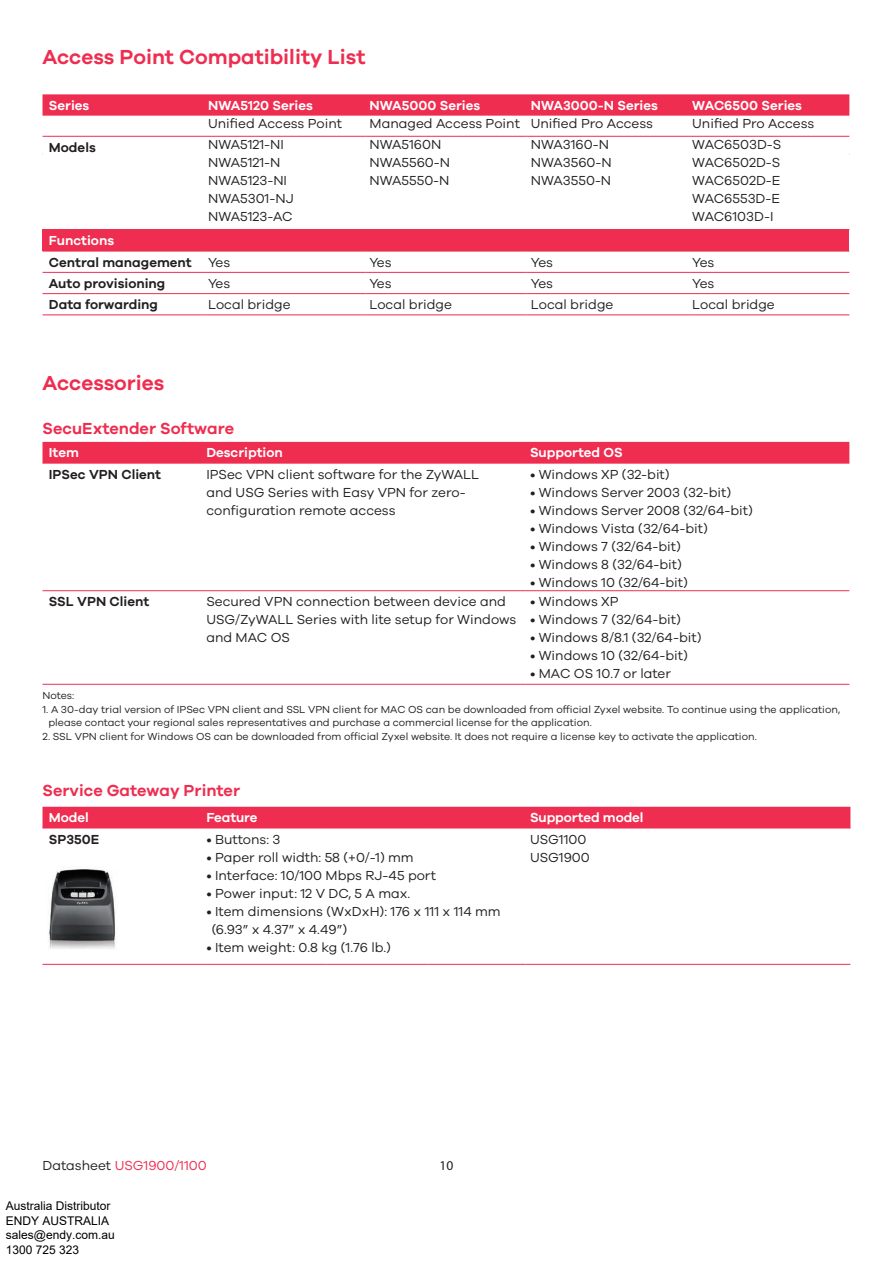
<style>
.page{position:relative;width:893px;height:1263px;background:#fff}
.page>*{position:absolute;margin:0;border:0;box-sizing:border-box;transform-origin:0 0}
.t1{font:600 21px "Galano Grotesque";color:#ee2d50}
.t2{font:600 16.5px "Galano Grotesque";color:#ee2d50}
.t3{font:13.5px/18px "Galano Grotesque";color:#231f20}
.t4{font:600 13.5px "Galano Grotesque";color:#fff}
.t5{font:600 13.5px/21.3px "Galano Grotesque";color:#231f20}
.t6{font:13.5px "Galano Grotesque";color:#ee2d50}
.t7{font:13.5px "Myriad Pro";color:#231f20}
.t8{font:12px/14.4px "Arial";color:#000}
.t9{font:10.5px/13.5px "Galano Grotesque";color:#231f20}
.s1{color:#fff}
.s2{font-weight:400}
.s3{color:#231f20}
</style>
<div class="page">
<div style="left:43px;top:807px;width:807px;height:21px;background:#ee2d50"></div>
<svg style="left:43px;top:963px;width:807px;height:1px"></svg>
<hr style="left:43px;top:828px;width:159px;height:1px;background:#ee2d50">
<hr style="left:202px;top:828px;width:125px;height:1px;background:#ee2d50">
<hr style="left:327px;top:828px;width:101px;height:1px;background:#ee2d50">
<hr style="left:428px;top:828px;width:98px;height:1px;background:#ee2d50">
<hr style="left:526px;top:828px;width:324px;height:1px;background:#ee2d50">
<hr style="left:43px;top:964px;width:159px;height:1px;background:#ee2d50">
<hr style="left:202px;top:964px;width:125px;height:1px;background:#ee2d50">
<hr style="left:327px;top:964px;width:101px;height:1px;background:#ee2d50">
<hr style="left:428px;top:964px;width:98px;height:1px;background:#ee2d50">
<hr style="left:526px;top:964px;width:324px;height:1px;background:#ee2d50">
<img style="left:49px;top:868px;width:67px;height:81px">
<svg style="left:43px;top:94px;width:806px;height:22px;background:#e35"></svg>
<svg style="left:43px;top:229px;width:806px;height:86px"></svg>
<div style="left:43px;top:230px;width:806px;height:21px;background:#ee2d50"></div>
<hr style="left:43px;top:136px;width:161px;height:1px;background:#ee2d50">
<hr style="left:204px;top:136px;width:161px;height:1px;background:#ee2d50">
<hr style="left:365px;top:136px;width:162px;height:1px;background:#ee2d50">
<hr style="left:527px;top:136px;width:161px;height:1px;background:#ee2d50">
<hr style="left:688px;top:136px;width:161px;height:1px;background:#ee2d50">
<hr style="left:43px;top:251px;width:161px;height:1px;background:#ee2d50">
<hr style="left:204px;top:251px;width:161px;height:1px;background:#ee2d50">
<hr style="left:365px;top:251px;width:162px;height:1px;background:#ee2d50">
<hr style="left:527px;top:251px;width:161px;height:1px;background:#ee2d50">
<hr style="left:688px;top:251px;width:161px;height:1px;background:#ee2d50">
<hr style="left:43px;top:272px;width:161px;height:1px;background:#ee2d50">
<hr style="left:204px;top:272px;width:161px;height:1px;background:#ee2d50">
<hr style="left:365px;top:272px;width:162px;height:1px;background:#ee2d50">
<hr style="left:527px;top:272px;width:161px;height:1px;background:#ee2d50">
<hr style="left:688px;top:272px;width:161px;height:1px;background:#ee2d50">
<hr style="left:43px;top:293px;width:161px;height:1px;background:#ee2d50">
<hr style="left:43px;top:315px;width:161px;height:1px;background:#ee2d50">
<hr style="left:204px;top:293px;width:161px;height:1px;background:#ee2d50">
<hr style="left:204px;top:315px;width:161px;height:1px;background:#ee2d50">
<hr style="left:365px;top:293px;width:162px;height:1px;background:#ee2d50">
<hr style="left:365px;top:315px;width:162px;height:1px;background:#ee2d50">
<hr style="left:527px;top:293px;width:161px;height:1px;background:#ee2d50">
<hr style="left:527px;top:315px;width:161px;height:1px;background:#ee2d50">
<hr style="left:688px;top:293px;width:161px;height:1px;background:#ee2d50">
<hr style="left:688px;top:315px;width:161px;height:1px;background:#ee2d50">
<div style="left:43px;top:442px;width:806px;height:21px;background:#ee2d50"></div>
<svg style="left:43px;top:591px;width:806px;height:93px"></svg>
<hr style="left:43px;top:463px;width:159px;height:1px;background:#ee2d50">
<hr style="left:202px;top:463px;width:324px;height:1px;background:#ee2d50">
<hr style="left:526px;top:463px;width:323px;height:1px;background:#ee2d50">
<hr style="left:43px;top:590px;width:159px;height:1px;background:#ee2d50">
<hr style="left:202px;top:590px;width:324px;height:1px;background:#ee2d50">
<hr style="left:526px;top:590px;width:323px;height:1px;background:#ee2d50">
<hr style="left:43px;top:684px;width:159px;height:1px;background:#ee2d50">
<hr style="left:202px;top:684px;width:324px;height:1px;background:#ee2d50">
<hr style="left:526px;top:684px;width:323px;height:1px;background:#ee2d50">
<h1 class="t1" style="left:43px;top:44px;width:325px">Access Point Compatibility List</h1>
<p class="t4" style="left:49px;top:97px;width:42px">Series</p>
<p class="t4" style="left:208px;top:97px;width:106px">NWA5120 Series</p>
<p class="t4" style="left:369px;top:97px;width:112px">NWA5000 Series</p>
<p class="t4" style="left:531px;top:97px;width:129px">NWA3000-N Series</p>
<p class="t4" style="left:692px;top:97px;width:111px">WAC6500 Series</p>
<p class="t3" style="left:208px;top:114px;width:136px">Unified Access Point</p>
<p class="t3" style="left:531px;top:114px;width:124px;text-indent:-161px">Managed Access Point Unified Pro Access<br>Point</p>
<p class="t3" style="left:692px;top:114px;width:124px">Unified Pro Access</p>
<p class="t5" style="left:49px;top:136px;width:48px">Models</p>
<p class="t3" style="left:208px;top:135px;width:77px">NWA5121-NI</p>
<p class="t3" style="left:692px;top:132px;width:36px">Point</p>
<p class="t3" style="left:208px;top:153px;width:87px">NWA5121-N<br>NWA5123-NI<br>NWA5301-NJ<br>NWA5123-AC</p>
<p class="t3" style="left:369px;top:135px;width:82px">NWA5160N<br>NWA5560-N<br>NWA5550-N</p>
<p class="t3" style="left:531px;top:135px;width:82px">NWA3160-N<br>NWA3560-N<br>NWA3550-N</p>
<p class="t3" style="left:692px;top:135px;width:90px;text-align:justify">WAC6503D-S WAC6502D-S WAC6502D-E WAC6553D-E WAC6103D-I</p>
<p class="t5" style="left:49px;top:230px;width:183px"><span class="s1">Functions<br></span>Central management <span class="s2">Yes</span></p>
<p class="t3" style="left:369px;top:253px;width:24px">Yes</p>
<p class="t3" style="left:531px;top:253px;width:24px">Yes</p>
<p class="t3" style="left:692px;top:253px;width:24px">Yes</p>
<p class="t5" style="left:49px;top:272px;width:118px">Auto provisioning</p>
<p class="t3" style="left:208px;top:274px;width:24px">Yes</p>
<p class="t3" style="left:369px;top:274px;width:24px">Yes</p>
<p class="t3" style="left:531px;top:274px;width:24px">Yes</p>
<p class="t3" style="left:692px;top:274px;width:24px">Yes</p>
<p class="t5" style="left:49px;top:293px;width:111px">Data forwarding</p>
<p class="t3" style="left:208px;top:295px;width:84px">Local bridge</p>
<p class="t3" style="left:369px;top:295px;width:84px">Local bridge</p>
<p class="t3" style="left:531px;top:295px;width:84px">Local bridge</p>
<p class="t3" style="left:692px;top:295px;width:84px">Local bridge</p>
<h1 class="t1" style="left:43px;top:370px;width:123px">Accessories</h1>
<p class="t2" style="left:43px;top:418px;width:193px">SecuExtender Software</p>
<p class="t4" style="left:49px;top:445px;width:31px">Item</p>
<p class="t4" style="left:206px;top:445px;width:78px">Description</p>
<p class="t4" style="left:530px;top:445px;width:94px">Supported OS</p>
<p class="t5" style="left:49px;top:463px;width:114px">IPSec VPN Client</p>
<p class="t3" style="left:206px;top:465px;width:274px">IPSec VPN client software for the ZyWALL and USG Series with Easy VPN for zero&shy;configuration remote access</p>
<p class="t3" style="left:530px;top:465px;width:141px">• Windows XP (32-bit)</p>
<p class="t3" style="left:530px;top:483px;width:203px">• Windows Server 2003 (32-bit)</p>
<p class="t3" style="left:530px;top:501px;width:224px">• Windows Server 2008 (32/64-bit)</p>
<p class="t3" style="left:530px;top:519px;width:179px">• Windows Vista (32/64-bit)</p>
<p class="t3" style="left:530px;top:537px;width:152px">• Windows 7 (32/64-bit)</p>
<p class="t3" style="left:530px;top:555px;width:153px">• Windows 8 (32/64-bit)</p>
<p class="t3" style="left:530px;top:573px;width:159px">• Windows 10 (32/64-bit)</p>
<p class="t5" style="left:49px;top:591px;width:102px">SSL VPN Client</p>
<p class="t3" style="left:206px;top:592px;width:312px">Secured VPN connection between device and<br>USG/ZyWALL Series with lite setup for Windows and MAC OS</p>
<p class="t3" style="left:530px;top:592px;width:90px">• Windows XP</p>
<p class="t3" style="left:530px;top:610px;width:152px">• Windows 7 (32/64-bit)</p>
<p class="t3" style="left:530px;top:628px;width:173px">• Windows 8/8.1 (32/64-bit)</p>
<p class="t3" style="left:530px;top:646px;width:159px">• Windows 10 (32/64-bit)</p>
<p class="t3" style="left:530px;top:664px;width:142px">• MAC OS 10.7 or later</p>
<p class="t9" style="left:43px;top:689px;width:33px">Notes:</p>
<p class="t9" style="left:48px;top:702px;width:793px;text-indent:-6px">1. A 30-day trial version of IPSec VPN client and SSL VPN client for MAC OS can be downloaded from official Zyxel website. To continue using the application, please contact your regional sales representatives and purchase a commercial license for the application.</p>
<p class="t9" style="left:43px;top:729px;width:716px">2. SSL VPN client for Windows OS can be downloaded from official Zyxel website. It does not require a license key to activate the application.</p>
<p class="t2" style="left:43px;top:781px;width:199px">Service Gateway Printer</p>
<p class="t4" style="left:49px;top:809px;width:41px">Model</p>
<p class="t4" style="left:206px;top:809px;width:53px">Feature</p>
<p class="t4" style="left:530px;top:809px;width:115px">Supported model</p>
<p class="t5" style="left:49px;top:828px;width:52px">SP350E</p>
<p class="t3" style="left:206px;top:829px;width:76px">• Buttons: 3</p>
<p class="t3" style="left:206px;top:847px;width:209px">• Paper roll width: 58 (+0/-1) mm</p>
<p class="t3" style="left:206px;top:865px;width:231px">• Interface: 10/100 Mbps RJ-45 port</p>
<p class="t3" style="left:206px;top:883px;width:206px">• Power input: 12 V DC, 5 A max.</p>
<p class="t3" style="left:212px;top:901px;width:290px;text-indent:-6px">• Item dimensions (WxDxH): 176 x 111 x 114 mm (6.93” x 4.37” x 4.49”)</p>
<p class="t3" style="left:206px;top:937px;width:186px">• Item weight: 0.8 kg (1.76 lb.)</p>
<p class="t3" style="left:530px;top:829px;width:61px">USG1100<br>USG1900</p>
<p class="t6" style="left:43px;top:1157px;width:166px"><span class="s3">Datasheet</span> USG1900/1100</p>
<p class="t7" style="left:440px;top:1157px;width:15px">10</p>
<p class="t8" style="left:6px;top:1199px;width:110px">Australia Distributor<br>ENDY AUSTRALIA sales@endy.com.au<br>1300 725 323</p>
</div>
